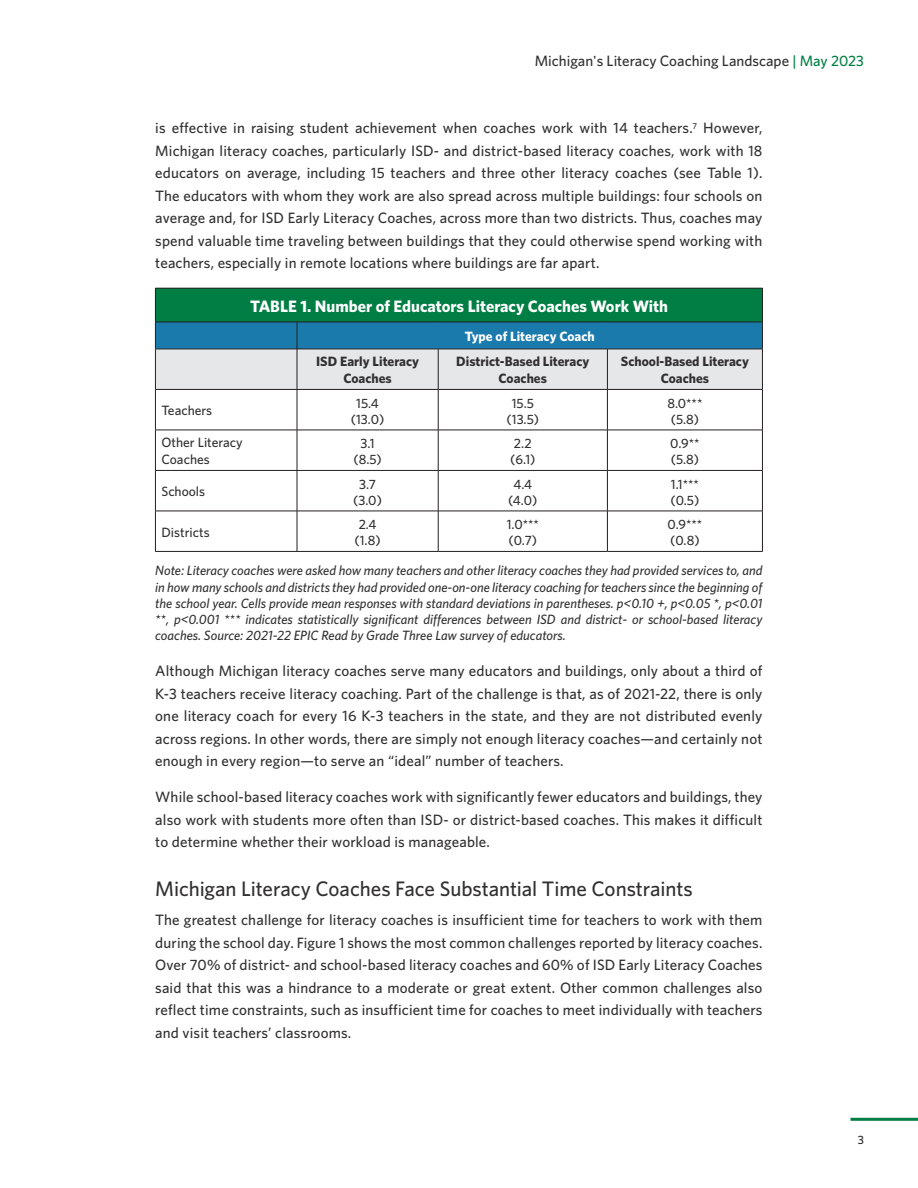
<style>
.page{position:relative;width:918px;height:1188px;background:#fff}
.page>*{position:absolute;margin:0;border:0;box-sizing:border-box;transform-origin:0 0}
.Header2{font:500 21px "Whitney";letter-spacing:-.005em;color:#312f30}
.Table-Header1{font:700 16.5px "Whitney";color:#fff}
.BodyCopy{font:500 15px/22.5px "Whitney";letter-spacing:.01em;color:#312f30;text-align:justify}
.Table-Sources{font:italic 500 13.5px/16.2px "Whitney";color:#312f30;text-align:justify}
.Table-Body{font:500 13.5px/16.2px "Whitney";color:#312f30}
.BodyCopy-2{font:700 13.5px/16.2px "Whitney";color:#312f30;text-align:center}
.Table_Subheader{font:700 13.5px "Whitney";color:#fff}
.t1{font:500 12px "Whitney";color:#231f20}
.s1{color:#007e43}
</style>
<div class="page">
<hr style="left:850px;top:1118px;width:68px;height:3px;background:#007e43">
<div style="left:155px;top:288px;width:607px;height:34px;background:#007e43"></div>
<hr style="left:155px;top:288px;width:142px;height:1px;background:#231f20">
<hr style="left:155px;top:288px;width:1px;height:34px;background:#231f20">
<hr style="left:297px;top:288px;width:141px;height:1px;background:#231f20">
<hr style="left:438px;top:288px;width:169px;height:1px;background:#231f20">
<hr style="left:607px;top:288px;width:156px;height:1px;background:#231f20">
<hr style="left:762px;top:288px;width:1px;height:34px;background:#231f20">
<svg style="left:155px;top:322px;width:608px;height:67px;background:#92b8cd"></svg>
<hr style="left:155px;top:349px;width:142px;height:1px;background:#231f20">
<hr style="left:155px;top:349px;width:1px;height:40px;background:#231f20">
<hr style="left:297px;top:349px;width:141px;height:1px;background:#231f20">
<hr style="left:297px;top:349px;width:1px;height:40px;background:#231f20">
<hr style="left:438px;top:349px;width:169px;height:1px;background:#231f20">
<hr style="left:438px;top:349px;width:1px;height:40px;background:#231f20">
<hr style="left:607px;top:349px;width:156px;height:1px;background:#231f20">
<hr style="left:607px;top:349px;width:1px;height:40px;background:#231f20">
<hr style="left:762px;top:349px;width:1px;height:40px;background:#231f20">
<hr style="left:155px;top:389px;width:142px;height:1px;background:#231f20">
<hr style="left:155px;top:390px;width:1px;height:40px;background:#231f20">
<hr style="left:297px;top:389px;width:141px;height:1px;background:#231f20">
<hr style="left:297px;top:390px;width:1px;height:40px;background:#231f20">
<hr style="left:438px;top:389px;width:169px;height:1px;background:#231f20">
<hr style="left:438px;top:390px;width:1px;height:40px;background:#231f20">
<hr style="left:607px;top:389px;width:156px;height:1px;background:#231f20">
<hr style="left:607px;top:390px;width:1px;height:40px;background:#231f20">
<hr style="left:762px;top:390px;width:1px;height:40px;background:#231f20">
<hr style="left:155px;top:430px;width:142px;height:1px;background:#231f20">
<hr style="left:155px;top:430px;width:1px;height:40px;background:#231f20">
<hr style="left:297px;top:430px;width:141px;height:1px;background:#231f20">
<hr style="left:297px;top:430px;width:1px;height:40px;background:#231f20">
<hr style="left:438px;top:430px;width:169px;height:1px;background:#231f20">
<hr style="left:438px;top:430px;width:1px;height:40px;background:#231f20">
<hr style="left:607px;top:430px;width:156px;height:1px;background:#231f20">
<hr style="left:607px;top:430px;width:1px;height:40px;background:#231f20">
<hr style="left:762px;top:430px;width:1px;height:40px;background:#231f20">
<hr style="left:155px;top:470px;width:142px;height:1px;background:#231f20">
<hr style="left:155px;top:471px;width:1px;height:40px;background:#231f20">
<hr style="left:297px;top:470px;width:141px;height:1px;background:#231f20">
<hr style="left:297px;top:471px;width:1px;height:40px;background:#231f20">
<hr style="left:438px;top:470px;width:169px;height:1px;background:#231f20">
<hr style="left:438px;top:471px;width:1px;height:40px;background:#231f20">
<hr style="left:607px;top:470px;width:156px;height:1px;background:#231f20">
<hr style="left:607px;top:471px;width:1px;height:40px;background:#231f20">
<hr style="left:762px;top:471px;width:1px;height:40px;background:#231f20">
<hr style="left:155px;top:511px;width:142px;height:1px;background:#231f20">
<hr style="left:155px;top:511px;width:1px;height:40px;background:#231f20">
<hr style="left:297px;top:511px;width:141px;height:1px;background:#231f20">
<hr style="left:297px;top:511px;width:1px;height:40px;background:#231f20">
<hr style="left:438px;top:511px;width:169px;height:1px;background:#231f20">
<hr style="left:438px;top:511px;width:1px;height:40px;background:#231f20">
<hr style="left:607px;top:511px;width:156px;height:1px;background:#231f20">
<hr style="left:607px;top:511px;width:1px;height:40px;background:#231f20">
<hr style="left:762px;top:511px;width:1px;height:40px;background:#231f20">
<hr style="left:155px;top:551px;width:142px;height:1px;background:#231f20">
<hr style="left:297px;top:551px;width:141px;height:1px;background:#231f20">
<hr style="left:438px;top:551px;width:169px;height:1px;background:#231f20">
<hr style="left:607px;top:551px;width:156px;height:1px;background:#231f20">
<p class="BodyCopy" style="left:535px;top:49px;width:331px">Michigan's Literacy Coaching Landscape <span class="s1">| May 2023</span></p>
<p class="BodyCopy" style="left:155px;top:117px;width:609px">is effective in raising student achievement when coaches work with 14 teachers.<sup>7</sup> However, Michigan literacy coaches, particularly ISD- and district-based literacy coaches, work with 18 educators on average, including 15 teachers and three other literacy coaches (see Table 1).<br>The educators with whom they work are also spread across multiple buildings: four schools on average and, for ISD Early Literacy Coaches, across more than two districts. Thus, coaches may spend valuable time traveling between buildings that they could otherwise spend working with teachers, especially in remote locations where buildings are far apart.</p>
<p class="Table-Header1" style="left:250px;top:295px;width:419px">TABLE 1. Number of Educators Literacy Coaches Work With</p>
<p class="Table_Subheader" style="left:465px;top:327px;width:132px">Type of Literacy Coach</p>
<p class="BodyCopy-2" style="left:316px;top:353px;width:104px">ISD Early Literacy<br>Coaches</p>
<p class="BodyCopy-2" style="left:456px;top:353px;width:135px">District-Based Literacy<br>Coaches</p>
<p class="BodyCopy-2" style="left:621px;top:353px;width:129px">School-Based Literacy<br>Coaches</p>
<p class="Table-Body" style="left:161px;top:402px;width:52px">Teachers</p>
<p class="Table-Body" style="left:667px;top:395px;width:37px">8.0***</p>
<p class="Table-Body" style="left:671px;top:411px;width:30px">(5.8)</p>
<p class="Table-Body" style="left:356px;top:395px;width:24px">15.4</p>
<p class="Table-Body" style="left:351px;top:411px;width:35px">(13.0)</p>
<p class="Table-Body" style="left:512px;top:395px;width:24px">15.5</p>
<p class="Table-Body" style="left:507px;top:411px;width:34px">(13.5)</p>
<p class="Table-Body" style="left:161px;top:434px;width:83px">Other Literacy<br>Coaches</p>
<p class="Table-Body" style="left:361px;top:435px;width:16px">3.1</p>
<p class="Table-Body" style="left:353px;top:451px;width:30px">(8.5)</p>
<p class="Table-Body" style="left:161px;top:483px;width:45px">Schools</p>
<p class="Table-Body" style="left:359px;top:476px;width:18px">3.7</p>
<p class="Table-Body" style="left:353px;top:492px;width:30px">(3.0)</p>
<p class="Table-Body" style="left:514px;top:435px;width:19px">2.2</p>
<p class="Table-Body" style="left:510px;top:451px;width:27px">(6.1)</p>
<p class="Table-Body" style="left:514px;top:476px;width:20px">4.4</p>
<p class="Table-Body" style="left:508px;top:492px;width:31px">(4.0)</p>
<p class="Table-Body" style="left:670px;top:435px;width:31px">0.9**</p>
<p class="Table-Body" style="left:671px;top:451px;width:30px">(5.8)</p>
<p class="Table-Body" style="left:671px;top:476px;width:30px">1.1***</p>
<p class="Table-Body" style="left:671px;top:492px;width:30px">(0.5)</p>
<p class="Table-Body" style="left:668px;top:516px;width:36px">0.9***</p>
<p class="Table-Body" style="left:670px;top:532px;width:31px">(0.8)</p>
<p class="Table-Sources" style="left:155px;top:562px;width:609px">Note: Literacy coaches were asked how many teachers and other literacy coaches they had provided services to, and in how many schools and districts they had provided one-on-one literacy coaching for teachers since the beginning of the school year. Cells provide mean responses with standard deviations in parentheses. p&lt;0.10 +, p&lt;0.05 *, p&lt;0.01 **, p&lt;0.001 *** indicates statistically significant differences between ISD and district- or school-based literacy coaches. Source: 2021-22 EPIC Read by Grade Three Law survey of educators.</p>
<p class="BodyCopy" style="left:155px;top:659px;width:609px">Although Michigan literacy coaches serve many educators and buildings, only about a third of K-3 teachers receive literacy coaching. Part of the challenge is that, as of 2021-22, there is only one literacy coach for every 16 K-3 teachers in the state, and they are not distributed evenly across regions. In other words, there are simply not enough literacy coaches—and certainly not enough in every region—to serve an “ideal” number of teachers.</p>
<p class="BodyCopy" style="left:155px;top:785px;width:609px">While school-based literacy coaches work with significantly fewer educators and buildings, they also work with students more often than ISD- or district-based coaches. This makes it difficult to determine whether their workload is manageable.</p>
<p class="Header2" style="left:155px;top:875px;width:539px">Michigan Literacy Coaches Face Substantial Time Constraints</p>
<p class="BodyCopy" style="left:155px;top:908px;width:609px">The greatest challenge for literacy coaches is insufficient time for teachers to work with them during the school day. Figure 1 shows the most common challenges reported by literacy coaches.<br>Over 70% of district- and school-based literacy coaches and 60% of ISD Early Literacy Coaches said that this was a hindrance to a moderate or great extent. Other common challenges also reflect time constraints, such as insufficient time for coaches to meet individually with teachers and visit teachers’ classrooms.</p>
<p class="Table-Body" style="left:507px;top:516px;width:34px">1.0***</p>
<p class="Table-Body" style="left:509px;top:532px;width:30px">(0.7)</p>
<p class="Table-Body" style="left:359px;top:516px;width:19px">2.4</p>
<p class="Table-Body" style="left:355px;top:532px;width:28px">(1.8)</p>
<p class="Table-Body" style="left:161px;top:524px;width:50px">Districts</p>
<p class="t1" style="left:858px;top:1131px;width:8px">3</p>
</div>
